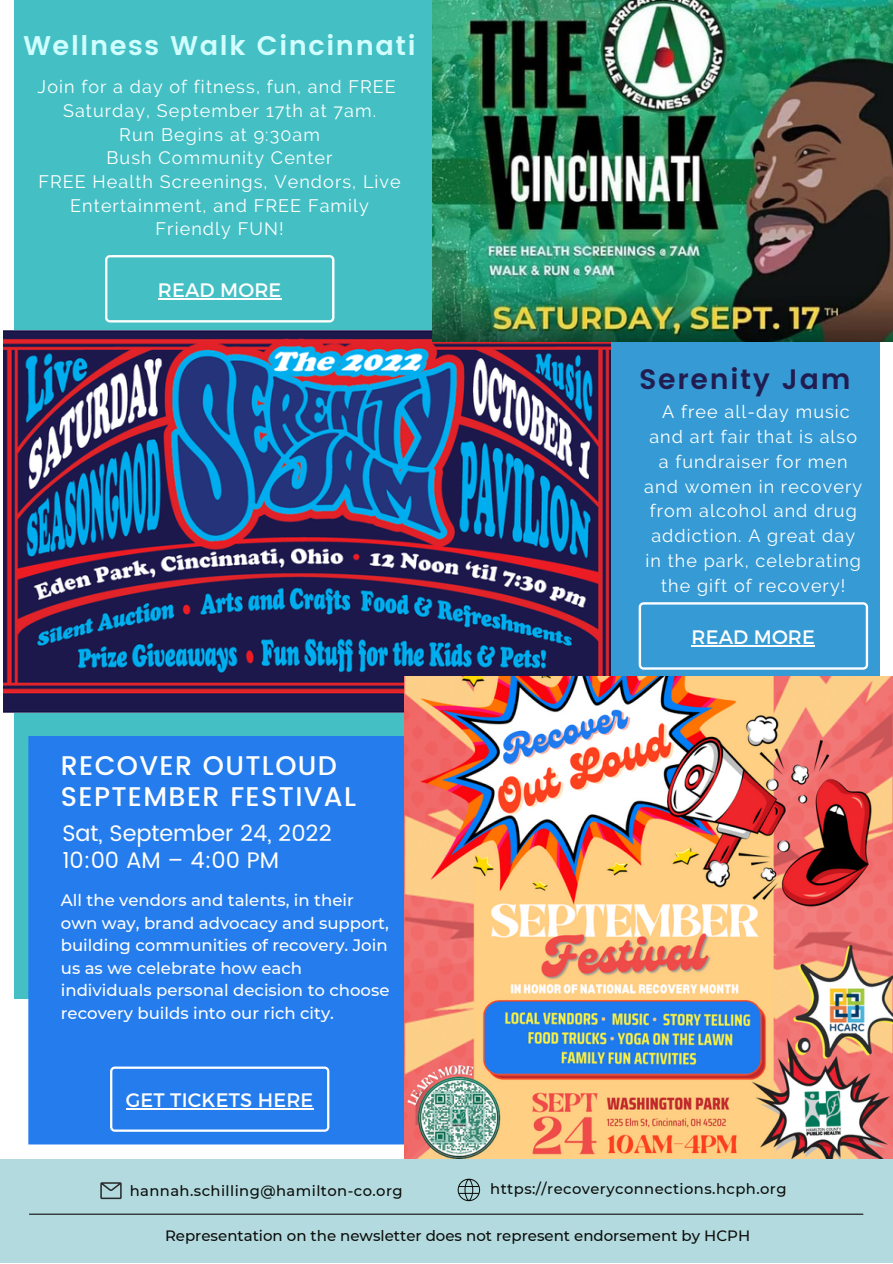
<style>
.page{position:relative;width:893px;height:1264px;background:#fff}
.page>*{position:absolute;margin:0;border:0;box-sizing:border-box;transform-origin:0 0}
.t1{font:600 28.05px "Poppins";letter-spacing:.06em;color:#211d51}
.t2{font:500 27px/31.5px "Poppins";letter-spacing:.05em;color:#fff}
.t3{font:600 27px "Poppins";letter-spacing:.06em;color:#d1feff}
.t4{font:22.5px/27px "Poppins";color:#fff}
.t5{font:19.5px "Montserrat";letter-spacing:.01em;color:#fff}
.t6{font:18px/24.8px "Raleway";letter-spacing:.06em;color:#fff;text-align:center}
.t7{font:500 16.5px/22.5px "Montserrat";color:#fff}
.t8{font:500 15px "Montserrat";color:#0c0e0c}
.t9{font:500 14.7px "Montserrat";letter-spacing:.03em;color:#0c0e0c}
</style>
<div class="page">
<div style="left:15px;top:0;width:454px;height:998px;background:#44c0c5"></div>
<div style="left:589px;top:305px;width:290px;height:400px;background:#369bd5"></div>
<img style="left:4px;top:331px;width:606px;height:381px">
<div style="left:0;top:1158px;width:892px;height:104px;background:#b3dade"></div>
<svg style="left:100px;top:1182px;width:22px;height:17px"></svg>
<hr style="left:29px;top:1213px;width:833px;height:1px;background:#0c0e0c">
<svg style="left:457px;top:1178px;width:23px;height:23px"></svg>
<div style="left:29px;top:736px;width:374px;height:407px;background:#257ced"></div>
<hr style="left:28px;top:737px;width:1px;height:406px;background:#257ced">
<hr style="left:403px;top:737px;width:1px;height:406px;background:#257ced">
<hr style="left:29px;top:1143px;width:374px;height:1px;background:#257ced">
<svg style="left:110px;top:1066px;width:219px;height:65px"></svg>
<img style="left:432px;top:0;width:460px;height:342px">
<hr style="left:126px;top:1108px;width:187px;height:1px;background:#fff">
<svg style="left:638px;top:602px;width:230px;height:67px"></svg>
<hr style="left:691px;top:645px;width:124px;height:1px;background:#fff">
<img style="left:404px;top:676px;width:488px;height:482px">
<svg style="left:105px;top:255px;width:229px;height:67px"></svg>
<hr style="left:158px;top:298px;width:123px;height:1px;background:#fff">
<h2 class="t3" style="left:23px;top:30px;width:393px">Wellness Walk Cincinnati</h2>
<p class="t6" style="left:38px;top:75px;width:364px;line-height:23.5px">Join for a day of fitness, fun, and FREE<br>Saturday, September 17th at 7am.<br>Run Begins at 9:30am<br>Bush Community Center<br>FREE Health Screenings, Vendors, Live<br>Entertainment, and FREE Family<br>Friendly FUN!</p>
<p class="t5" style="left:158px;top:277px;width:125px">READ MORE</p>
<h2 class="t2" style="left:61px;top:749px;width:296px">RECOVER OUTLOUD<br>SEPTEMBER FESTIVAL</h2>
<p class="t4" style="left:62px;top:820px;width:271px">Sat, September 24, 2022<br>10:00 AM – 4:00 PM</p>
<p class="t7" style="left:61px;top:888px;width:330px">All the vendors and talents, in their own way, brand advocacy and support, building communities of recovery. Join us as we celebrate how each individuals personal decision to choose recovery builds into our rich city.</p>
<p class="t5" style="left:126px;top:1087px;width:189px">GET TICKETS HERE</p>
<h1 class="t1" style="left:639px;top:362px;width:213px">Serenity Jam</h1>
<p class="t6" style="left:644px;top:400px;width:219px">A free all-day music and art fair that is also a fundraiser for men and women in recovery from alcohol and drug addiction. A great day in the park, celebrating the gift of recovery!</p>
<p class="t5" style="left:691px;top:624px;width:125px">READ MORE</p>
<p class="t9" style="left:130px;top:1181px;width:274px">hannah.schilling@hamilton-co.org</p>
<p class="t9" style="left:490px;top:1179px;width:298px">https://recoveryconnections.hcph.org</p>
<p class="t8" style="left:165px;top:1226px;width:586px">Representation on the newsletter does not represent endorsement by HCPH</p>
</div>
